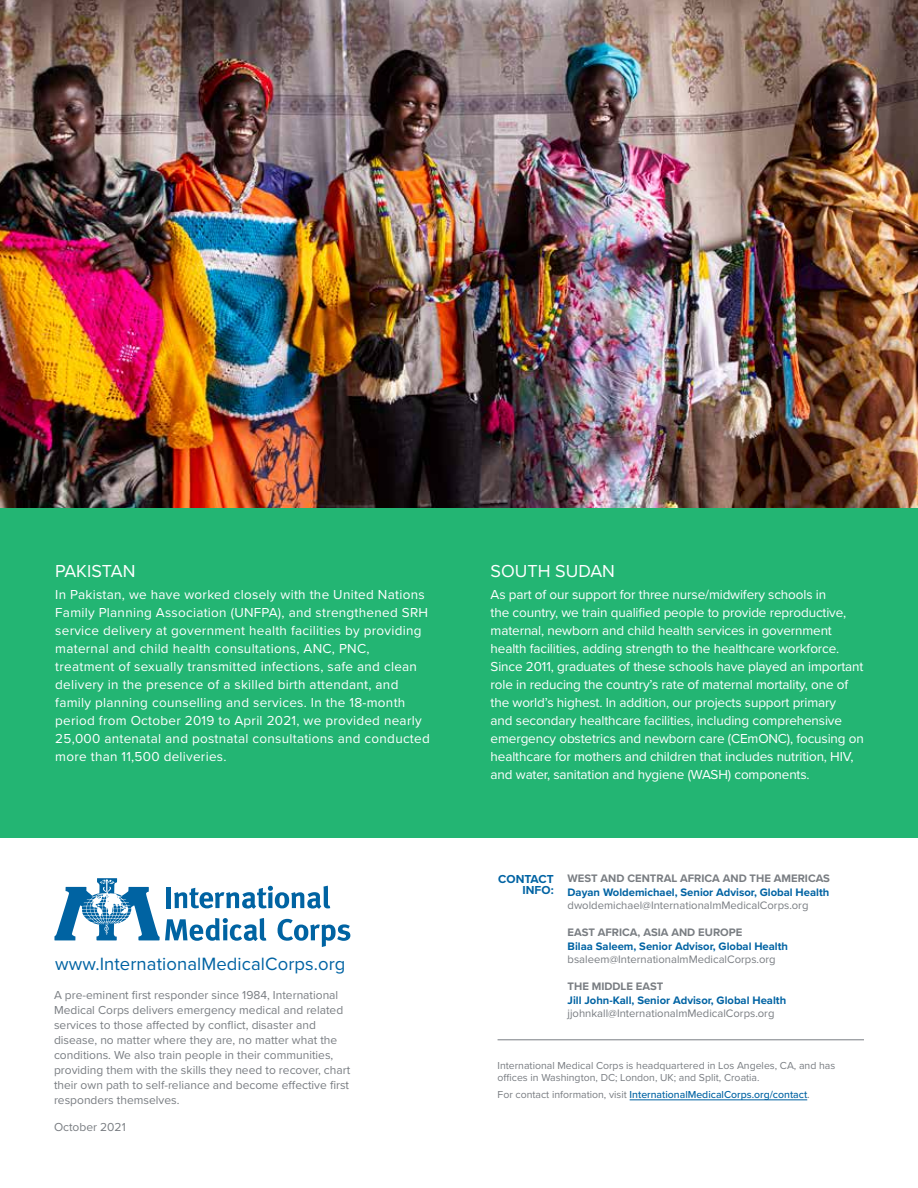
<style>
.page{position:relative;width:918px;height:1188px;background:#fff}
.page>*{position:absolute;margin:0;border:0;box-sizing:border-box;transform-origin:0 0}
.t1{font:18.45px "Proxima Nova";letter-spacing:.005em;color:#0063a3}
.t2{font:18px "Proxima Nova";color:#fff}
.t3{font:13.5px/18px "Proxima Nova";letter-spacing:-.01em;color:#fff}
.t4{font:13.5px/18px "Proxima Nova";letter-spacing:.02em;color:#fff}
.t5{font:12px/15px "Proxima Nova";color:#797d82}
.t6{font:700 12px/11.4px "Proxima Nova";color:#0063a3;text-align:right}
.t7{font:700 11.25px "Proxima Nova";color:#0063a3}
.t8{font:11.25px "Proxima Nova";color:#797d82}
.t9{font:700 11.25px "Proxima Nova";color:#797d82}
.t10{font:10.5px/12.6px "Proxima Nova";color:#797d82}
.t11{font:500 10.5px "Proxima Nova";color:#0063a3}
.s1{font-weight:400;color:#797d82}
.s2{color:#797d82}
</style>
<div class="page">
<img style="left:0;top:0;width:918px;height:509px">
<div style="left:0;top:509px;width:918px;height:329px;background:#23b573"></div>
<svg style="left:54px;top:878px;width:296px;height:69px"></svg>
<hr style="left:630px;top:1100px;width:177px;height:1px;background:#0063a3">
<hr style="left:498px;top:1039px;width:366px;height:1px;background:#797d82">
<h2 class="t2" style="left:55px;top:557px;width:82px">PAKISTAN</h2>
<p class="t4" style="left:55px;top:585px;width:376px">In Pakistan, we have worked closely with the United Nations Family Planning Association (UNFPA), and strengthened SRH service delivery at government health facilities by providing maternal and child health consultations, ANC, PNC, treatment of sexually transmitted infections, safe and clean delivery in the presence of a skilled birth attendant, and family planning counselling and services. In the 18-month period from October 2019 to April 2021, we provided nearly 25,000 antenatal and postnatal consultations and conducted more than 11,500 deliveries.</p>
<h1 class="t1" style="left:55px;top:950px;width:292px">www.InternationalMedicalCorps.org</h1>
<p class="t5" style="left:54px;top:987px;width:298px">A pre-eminent first responder since 1984, International Medical Corps delivers emergency medical and related services to those affected by conflict, disaster and disease, no matter where they are, no matter what the conditions. We also train people in their communities, providing them with the skills they need to recover, chart their own path to self-reliance and become effective first responders themselves.</p>
<p class="t5" style="left:54px;top:1119px;width:73px">October 2021</p>
<h2 class="t2" style="left:491px;top:557px;width:126px">SOUTH SUDAN</h2>
<p class="t3" style="left:491px;top:585px;width:375px">As part of our support for three nurse/midwifery schools in<br>the country, we train qualified people to provide reproductive, maternal, newborn and child health services in government health facilities, adding strength to the healthcare workforce.<br>Since 2011, graduates of these schools have played an important role in reducing the country’s rate of maternal mortality, one of the world’s highest. In addition, our projects support primary<br>and secondary healthcare facilities, including comprehensive emergency obstetrics and newborn care (CEmONC), focusing on healthcare for mothers and children that includes nutrition, HIV, and water, sanitation and hygiene (WASH) components.</p>
<p class="t6" style="left:498px;top:873px;width:57px">CONTACT<br>INFO:</p>
<p class="t9" style="left:568px;top:870px;width:264px">WEST AND CENTRAL AFRICA AND THE AMERICAS</p>
<p class="t7" style="left:568px;top:883px;width:263px">Dayan Woldemichael, Senior Advisor, Global Health</p>
<p class="t8" style="left:568px;top:897px;width:242px">dwoldemichael@InternationalmMedicalCorps.org</p>
<p class="t9" style="left:568px;top:924px;width:176px">EAST AFRICA, ASIA AND EUROPE</p>
<p class="t7" style="left:568px;top:937px;width:222px">Bilaa Saleem, Senior Advisor, Global Health</p>
<p class="t8" style="left:568px;top:951px;width:210px">bsaleem@InternationalmMedicalCorps.org</p>
<p class="t9" style="left:568px;top:978px;width:97px">THE MIDDLE EAST</p>
<p class="t7" style="left:568px;top:991px;width:220px">Jill John-Kall, Senior Advisor, Global Health</p>
<p class="t8" style="left:568px;top:1005px;width:208px">jjohnkall@InternationalmMedicalCorps.org</p>
<p class="t10" style="left:498px;top:1058px;width:339px">International Medical Corps is headquartered in Los Angeles, CA, and has offices in Washington, DC; London, UK; and Split, Croatia.</p>
<p class="t11" style="left:498px;top:1087px;width:314px"><span class="s1">For contact information, visit</span> InternationalMedicalCorps.org/contact<span class="s2">.</span></p>
</div>
